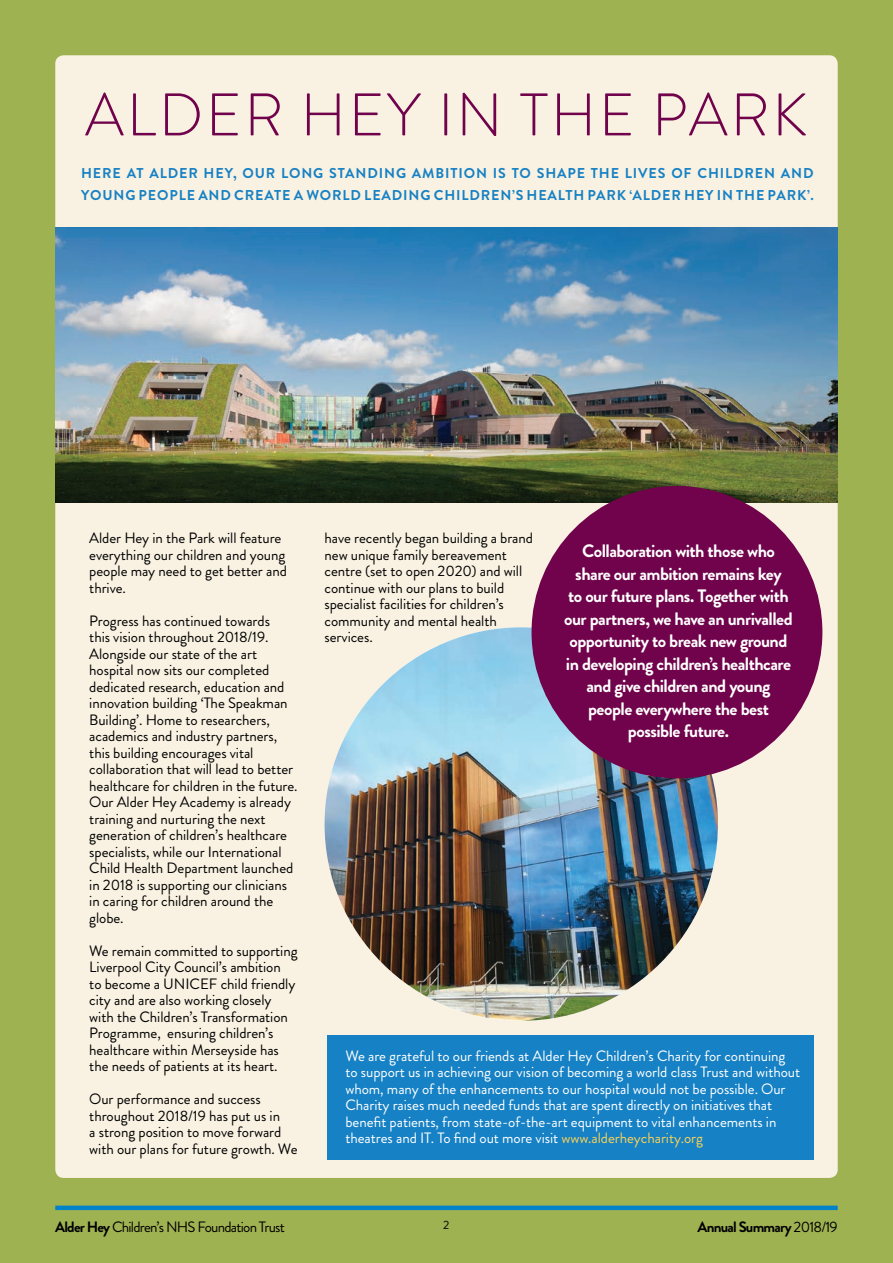
<style>
.page{position:relative;width:893px;height:1263px;background:#9fb252}
.page>*{position:absolute;margin:0;border:0;box-sizing:border-box;transform-origin:0 0}
.t1{font:300 60px "Brandon Grotesque";letter-spacing:.045em;color:#70034b}
.t2{font:700 18px/22.5px "Brandon Grotesque";letter-spacing:-.03em;color:#fff;text-align:center}
.t3{font:15px/16.5px "Brandon Grotesque";letter-spacing:-.005em;color:#000}
.t4{font:15px/16.5px "Brandon Grotesque";letter-spacing:-.005em;color:#fff}
.t5{font:15px "Brandon Grotesque";letter-spacing:-.05em;color:#000}
.t6{font:700 15px "Brandon Grotesque";letter-spacing:-.055em;color:#000}
.t7{font:700 14.25px/22.5px "Brandon Grotesque";letter-spacing:.06em;color:#1681c4;text-align:right}
.t8{font:12px "Brandon Grotesque";color:#000}
.s1{color:#fad257}
.s2{font-weight:700}
.s3{font-weight:400}
</style>
<div class="page">
<div style="left:55px;top:55px;width:783px;height:1123px;background:#f9f2e2;border-radius:9px"></div>
<div style="left:55px;top:1205px;width:783px;height:5px;background:#0082c8"></div>
<img style="left:55px;top:228px;width:783px;height:275px">
<img style="left:325px;top:627px;width:393px;height:394px;border-radius:197px">
<div style="left:531px;top:486px;width:291px;height:292px;background:#70034b;border-radius:50%"></div>
<div style="left:327px;top:1035px;width:486px;height:125px;background:#1681c4"></div>
<h1 class="t1" style="left:85px;top:74px;width:724px">ALDER HEY IN TH E PARK</h1>
<p class="t7" style="left:81px;top:162px;width:734px">pe th e lives of ch ildren and<br>young people and create a world leading ch ildren’s h ealth park ‘Alder Hey in th e Park’.</p>
<p class="t7" style="left:81px;top:162px;width:467px">Here at Alder Hey, our long standing ambition is to sha</p>
<p class="t3" style="left:89px;top:530px;width:199px">Alder Hey in the Park will feature everything our children and young people may need to get better and thrive.</p>
<p class="t3" style="left:89px;top:612px;width:210px">Progress has continued towards<br>this vision throughout 2018/19.<br>Alongside our state of the art hospital now sits our completed dedicated research, education and innovation building ‘The Speakman<br>Building’. Home to researchers, academics and industry partners, this building encourages vital collaboration that will lead to better healthcare for children in the future.<br>Our Alder Hey Academy is already training and nurturing the next generation of children’s healthcare specialists, while our International<br>Child Health Department launched in 2018 is supporting our clinicians in caring for children around the globe.</p>
<p class="t3" style="left:89px;top:942px;width:210px">We remain committed to supporting Liverpool City Council’s ambition<br>to become a UNICEF child friendly city and are also working closely with the Children’s Transformation Programme, ensuring children’s healthcare within Merseyside has the needs of patients at its heart.</p>
<p class="t3" style="left:89px;top:1091px;width:210px">Our performance and success throughout 2018/19 has put us in<br>a strong position to move forward with our plans for future growth. We</p>
<p class="t3" style="left:325px;top:530px;width:210px">have recently began building a brand new unique family bereavement centre (set to open 2020) and will continue with our plans to build specialist facilities for children’s community and mental health services.</p>
<p class="t2" style="left:564px;top:540px;width:230px">Collaboration with those who share our ambition remains key<br>to our future plans. Together with our partners, we have an unrivalled opportunity to break new ground in developing children’s healthcare and give children and young people everywhere the best possible future.</p>
<p class="t4" style="left:345px;top:1047px;width:456px">We are grateful to our friends at Alder Hey Children’s Charity for continuing to support us in achieving our vision of becoming a world class Trust and without whom, many of the enhancements to our hospital would not be possible. Our Charity raises much needed funds that are spent directly on initiatives that benefit patients, from state-of-the-art equipment to vital enhancements in theatres and IT. To find out more visit <span class="s1">www.alderheycharity.org</span></p>
<p class="t5" style="left:55px;top:1216px;width:231px"><span class="s2">Alder Hey</span> Children’s NHS Foundation Trust</p>
<p class="t8" style="left:443px;top:1216px;width:8px">2</p>
<p class="t6" style="left:698px;top:1216px;width:142px">Annual Summary <span class="s3">2018/19</span></p>
</div>
